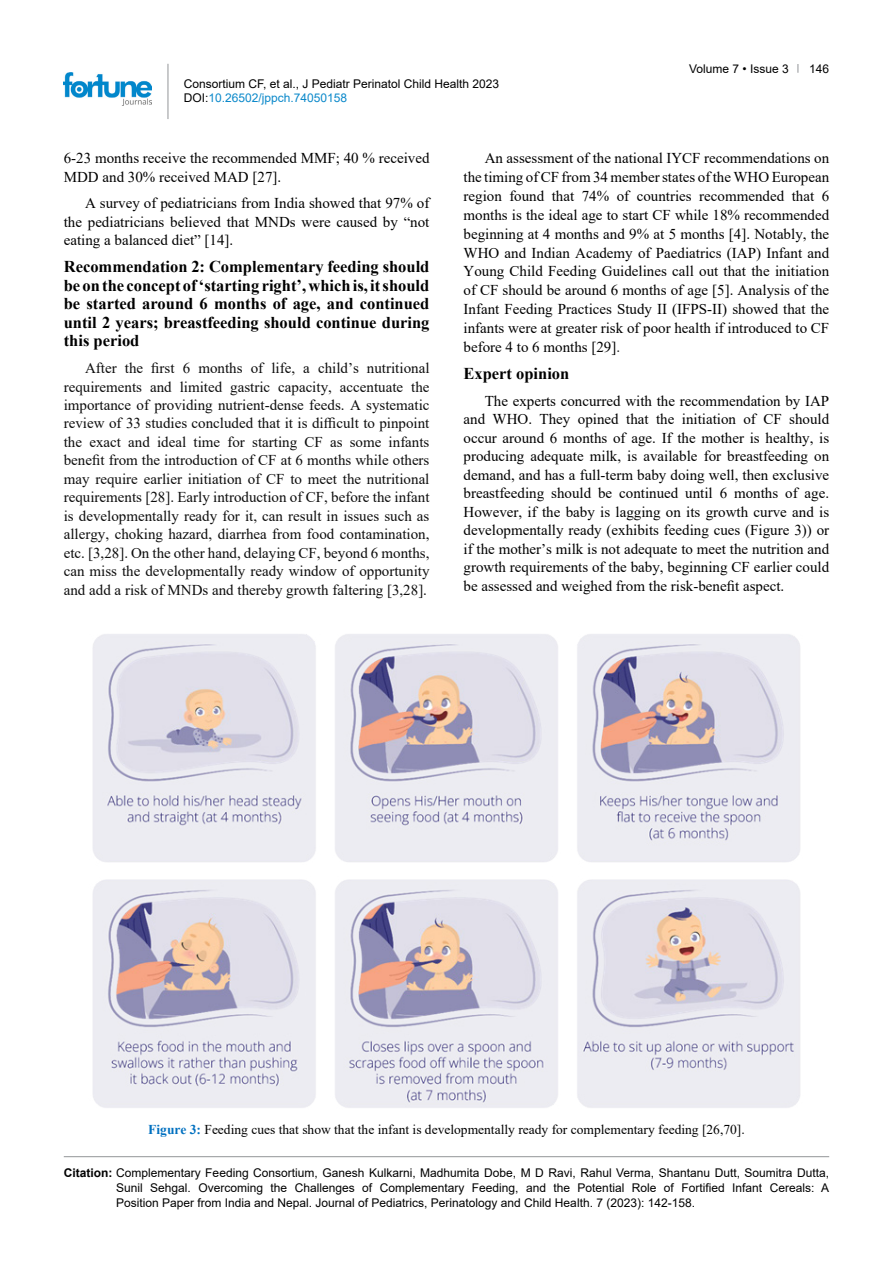
<style>
.page{position:relative;width:893px;height:1263px;background:#fff}
.page>*{position:absolute;margin:0;border:0;box-sizing:border-box;transform-origin:0 0}
.t1{font:700 16.5px/18.5px "Times New Roman";color:#000;text-align:justify}
.t2{font:15px/18.5px "Times New Roman";color:#000;text-align:justify}
.t3{font:15px/18.5px "Times New Roman";color:#0d0d0d;text-align:justify}
.t4{font:13.5px "Times New Roman";color:#000}
.t5{font:12px/15px "Arial";color:#000}
.s1{color:#0a88ca}
.s2{color:#212121}
.s3{font-weight:700;color:#0070c0}
.s4{font-weight:700}
</style>
<div class="page">
<hr style="left:168px;top:64px;width:1px;height:55px;background:#939598">
<img style="left:64px;top:72px;width:88px;height:33px">
<hr style="left:64px;top:1156px;width:765px;height:1px;background:#939598">
<img style="left:93px;top:634px;width:707px;height:474px">
<p class="t5" style="left:184px;top:76px;width:317px;line-height:14.4px">Consortium CF, et al., J Pediatr Perinatol Child Health 2023<br>DOI:<span class="s1">10.26502/jppch.74050158</span></p>
<p class="t5" style="left:689px;top:61px;width:101px">Volume 7 • Issue 3</p>
<p class="t5" style="left:809px;top:61px;width:22px">146</p>
<p class="t2" style="left:64px;top:148px;width:367px">6-23 months receive the recommended MMF; 40 % received<br>MDD and 30% received MAD [27].</p>
<p class="t2" style="left:64px;top:194px;width:367px;text-indent:21px">A survey of pediatricians from India showed that 97% of the pediatricians believed that MNDs were caused by “not eating a balanced diet” [14].</p>
<p class="t1" style="left:64px;top:257px;width:367px">Recommendation 2: Complementary feeding should be on the concept of ‘starting right’, which is, it should be started around 6 months of age, and continued until 2 years; breastfeeding should continue during this period</p>
<p class="t3" style="left:64px;top:358px;width:367px;text-indent:21px">After the first 6 months of life, a child’s nutritional requirements and limited gastric capacity, accentuate the importance of providing nutrient-dense feeds. A systematic review of 33 studies concluded that it is difficult to pinpoint the exact and ideal time for starting CF as some infants benefit from the introduction of CF at 6 months while others may require earlier initiation of CF to meet the nutritional requirements [28]. Early introduction of CF, before the infant is developmentally ready for it, can result in issues such as allergy, choking hazard, diarrhea from food contamination, etc. [3,28]. On the other hand, delaying CF, beyond 6 months, can miss the developmentally ready window of opportunity and add a risk of MNDs and thereby growth faltering [3,28].</p>
<p class="t2" style="left:463px;top:148px;width:367px;line-height:18.9px;text-indent:21px">An assessment of the national IYCF recommendations on the timing of CF from 34 member states of the WHO European region found that 74% of countries recommended that 6 months is the ideal age to start CF while 18% recommended beginning at 4 months and 9% at 5 months [4]. Notably, the WHO and Indian Academy of Paediatrics (IAP) Infant and Young Child Feeding Guidelines call out that the initiation of CF should be around 6 months of age [5]. Analysis of the Infant Feeding Practices Study II (IFPS-II) showed that the infants were at greater risk of poor health if introduced to CF before 4 to 6 months [29]<span class="s2">.</span></p>
<p class="t1" style="left:463px;top:364px;width:107px">Expert opinion</p>
<p class="t2" style="left:463px;top:391px;width:367px;text-indent:21px">The experts concurred with the recommendation by IAP and WHO. They opined that the initiation of CF should occur around 6 months of age. If the mother is healthy, is producing adequate milk, is available for breastfeeding on demand, and has a full-term baby doing well, then exclusive breastfeeding should be continued until 6 months of age.<br>However, if the baby is lagging on its growth curve and is developmentally ready (exhibits feeding cues (Figure 3)) or if the mother’s milk is not adequate to meet the nutrition and growth requirements of the baby, beginning CF earlier could be assessed and weighed from the risk-benefit aspect.</p>
<p class="t4" style="left:148px;top:1120px;width:598px"><span class="s3">Figure 3:</span> Feeding cues that show that the infant is developmentally ready for complementary feeding [26,70].</p>
<p class="t5" style="left:116px;top:1165px;width:715px;text-align:justify;text-indent:-52px"><span class="s4">Citation:</span> Complementary Feeding Consortium, Ganesh Kulkarni, Madhumita Dobe, M D Ravi, Rahul Verma, Shantanu Dutt, Soumitra Dutta, Sunil Sehgal. Overcoming the Challenges of Complementary Feeding, and the Potential Role of Fortified Infant Cereals: A Position Paper from India and Nepal. Journal of Pediatrics, Perinatology and Child Health. 7 (2023): 142-158.</p>
</div>
